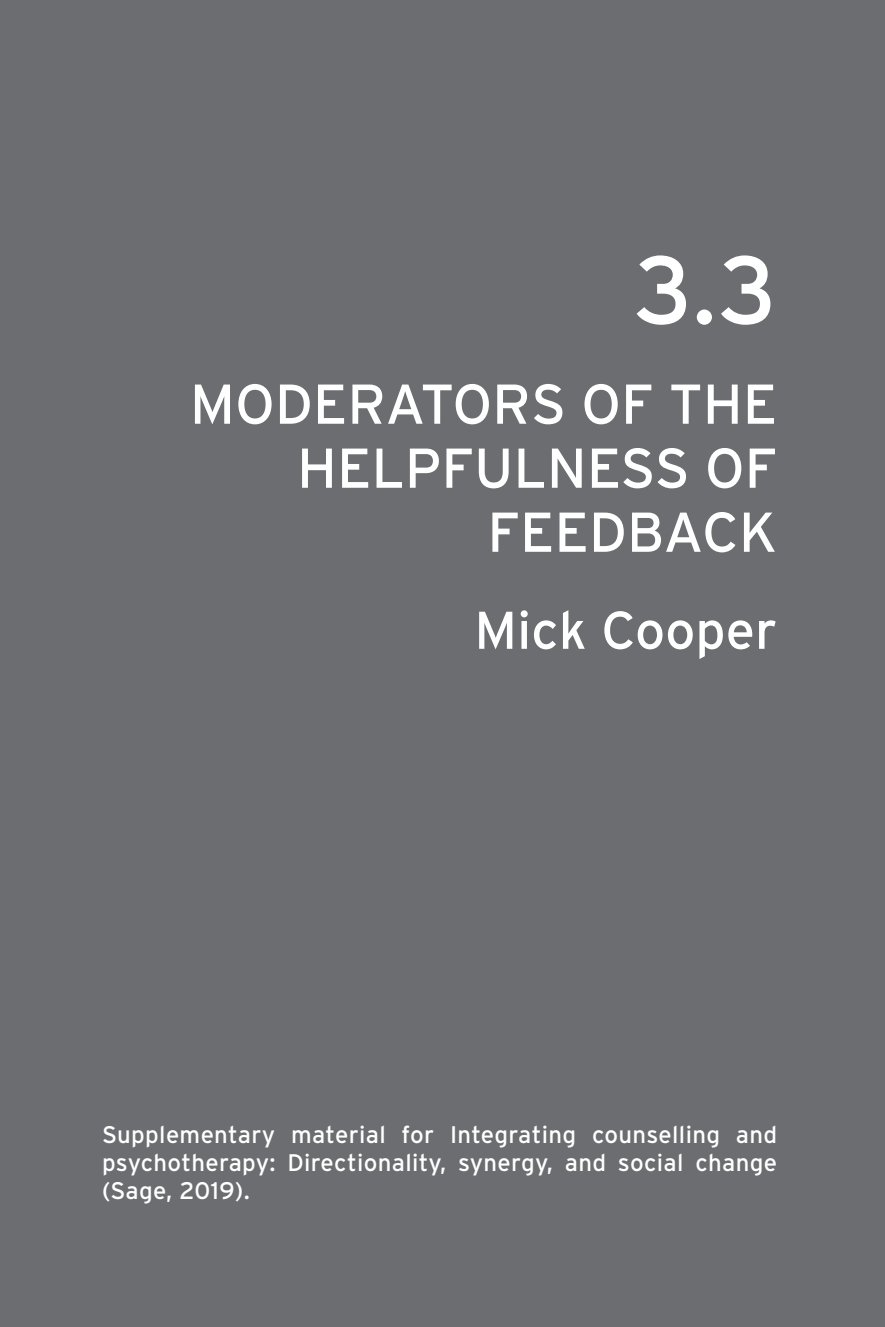
<style>
.page{position:relative;width:885px;height:1327px;background:#fff}
.page>*{position:absolute;margin:0;border:0;box-sizing:border-box;transform-origin:0 0}
.t1{font:96px "Interstate";color:#fff}
.t2{font:56px/64px "Interstate";color:#fff;text-align:right}
.t3{font:53px "Interstate";color:#fff}
.t4{font:24px/28px "Interstate";letter-spacing:.015em;color:#fff;text-align:justify}
</style>
<div class="page">
<div style="left:0;top:0;width:884px;height:1327px;background:#6c6d70"></div>
<p class="t1" style="left:634px;top:236px;width:145px">3.3</p>
<p class="t2" style="left:190px;top:371px;width:588px">MODERATORS OF THE<br>HELPFULNESS OF<br>FEEDBACK</p>
<p class="t3" style="left:474px;top:600px;width:304px">Mick Cooper</p>
<p class="t4" style="left:102px;top:1120px;width:676px">Supplementary material for Integrating counselling and psychotherapy: Directionality, synergy, and social change (Sage, 2019).</p>
</div>
